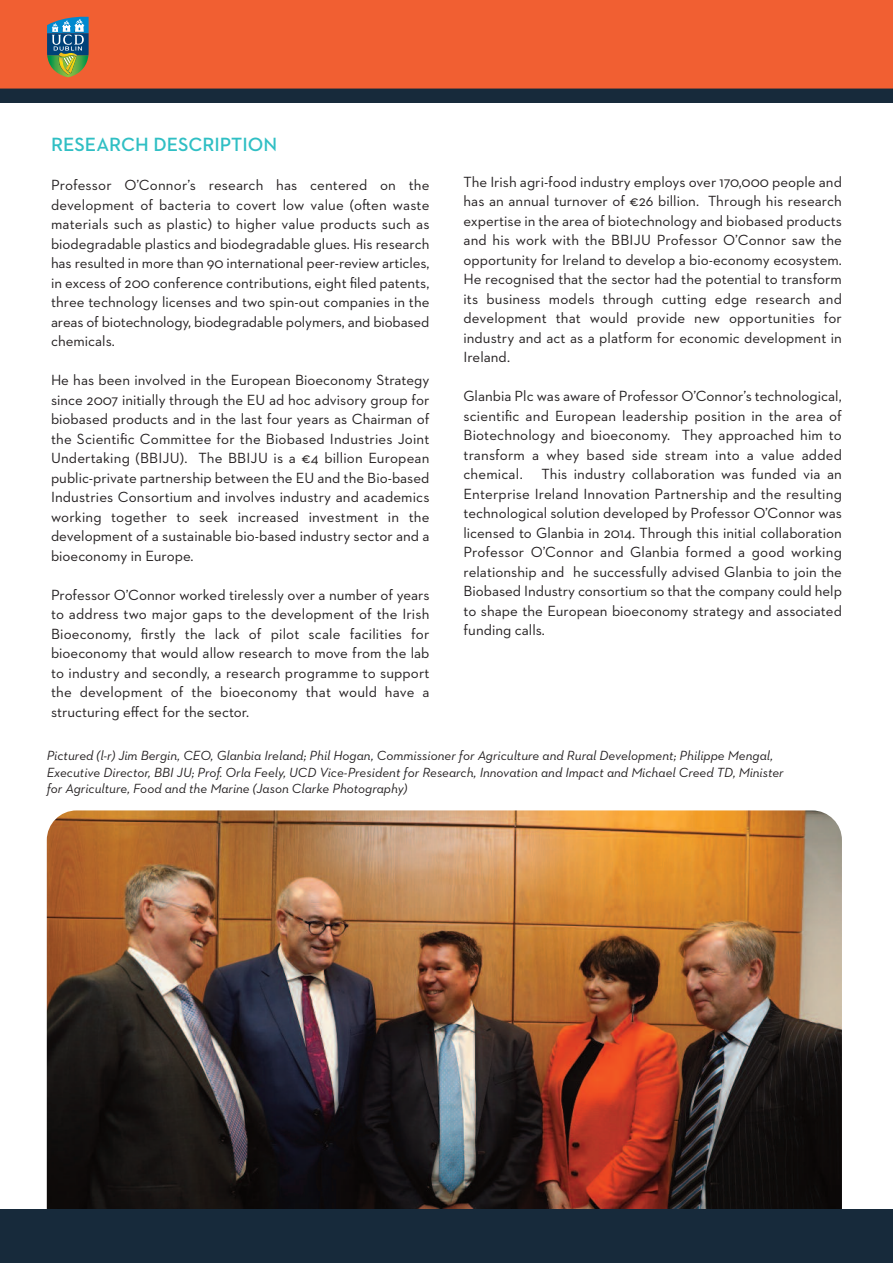
<style>
.page{position:relative;width:893px;height:1263px;background:#fff}
.page>*{position:absolute;margin:0;border:0;box-sizing:border-box;transform-origin:0 0}
.t1{font:600 19.5px "Neutraface 2 Text";color:#30bfc4}
.t2{font:15px/19.5px "Neutraface 2 Text";color:#231f20;text-align:justify}
.t3{font:italic 13.5px/16.2px "Neutraface 2 Text";color:#231f20}
</style>
<div class="page">
<img style="left:47px;top:810px;width:795px;height:432px;border-radius:30px">
<div style="left:0;top:0;width:893px;height:92px;background:#f15f32"></div>
<svg style="left:47px;top:16px;width:42px;height:61px;background:#64857b"></svg>
<div style="left:0;top:89px;width:893px;height:13px;background:#172a3b"></div>
<div style="left:0;top:1209px;width:893px;height:54px;background:#172a3b"></div>
<h1 class="t1" style="left:51px;top:137px;width:228px">RESEARCH DESCRIPTION</h1>
<p class="t2" style="left:51px;top:177px;width:380px">Professor O’Connor’s research has centered on the development of bacteria to covert low value (often waste materials such as plastic) to higher value products such as biodegradable plastics and biodegradable glues. His research has resulted in more than 90 international peer-review articles, in excess of 200 conference contributions, eight filed patents, three technology licenses and two spin-out companies in the areas of biotechnology, biodegradable polymers, and biobased chemicals.</p>
<p class="t2" style="left:51px;top:372px;width:380px">He has been involved in the European Bioeconomy Strategy since 2007 initially through the EU ad hoc advisory group for biobased products and in the last four years as Chairman of the Scientific Committee for the Biobased Industries Joint Undertaking (BBIJU). The BBIJU is a €4 billion European public-private partnership between the EU and the Bio-based Industries Consortium and involves industry and academics working together to seek increased investment in the development of a sustainable bio-based industry sector and a bioeconomy in Europe.</p>
<p class="t2" style="left:51px;top:586px;width:380px">Professor O’Connor worked tirelessly over a number of years to address two major gaps to the development of the Irish Bioeconomy, firstly the lack of pilot scale facilities for bioeconomy that would allow research to move from the lab to industry and secondly, a research programme to support the development of the bioeconomy that would have a structuring effect for the sector.</p>
<p class="t2" style="left:463px;top:173px;width:380px">The Irish agri-food industry employs over 170,000 people and has an annual turnover of €26 billion. Through his research expertise in the area of biotechnology and biobased products and his work with the BBIJU Professor O’Connor saw the opportunity for Ireland to develop a bio-economy ecosystem.<br>He recognised that the sector had the potential to transform its business models through cutting edge research and development that would provide new opportunities for industry and act as a platform for economic development in Ireland.</p>
<p class="t2" style="left:463px;top:388px;width:380px">Glanbia Plc was aware of Professor O’Connor’s technological, scientific and European leadership position in the area of Biotechnology and bioeconomy. They approached him to transform a whey based side stream into a value added chemical.</p>
<p class="t2" style="left:463px;top:466px;width:380px;text-indent:78px">This industry collaboration was funded via an Enterprise Ireland Innovation Partnership and the resulting technological solution developed by Professor O’Connor was licensed to Glanbia in 2014. Through this initial collaboration Professor O’Connor and Glanbia formed a good working relationship and he successfully advised Glanbia to join the Biobased Industry consortium so that the company could help to shape the European bioeconomy strategy and associated funding calls.</p>
<p class="t3" style="left:47px;top:749px;width:738px">Pictured (l-r) Jim Bergin, CEO, Glanbia Ireland; Phil Hogan, Commissioner for Agriculture and Rural Development; Philippe Mengal,<br>Executive Director, BBI JU; Prof. Orla Feely, UCD Vice-President for Research, Innovation and Impact and Michael Creed TD, Minister for Agriculture, Food and the Marine (Jason Clarke Photography)</p>
</div>
